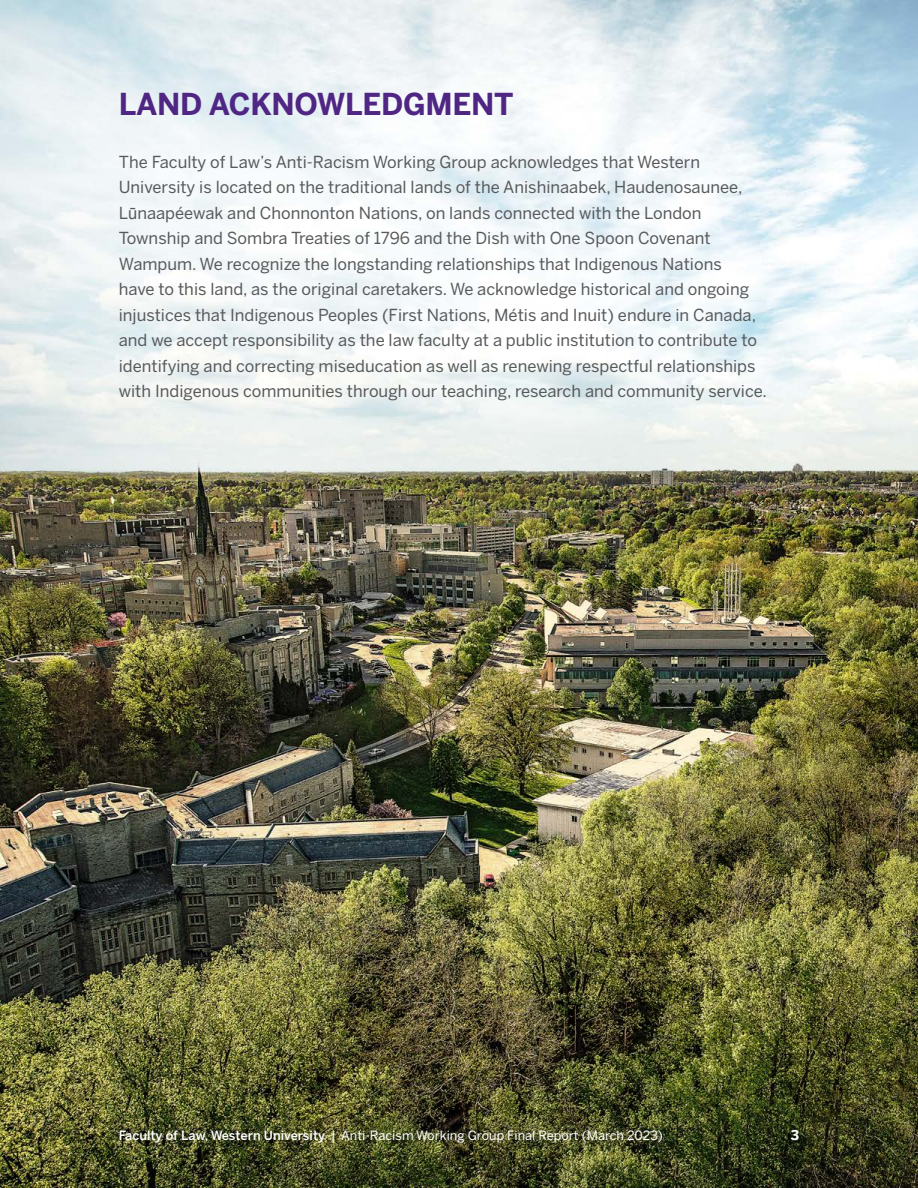
<style>
.page{position:relative;width:918px;height:1188px;background:#fff}
.page>*{position:absolute;margin:0;border:0;box-sizing:border-box;transform-origin:0 0}
.t1{font:700 30px "Benton Sans";letter-spacing:-.01em;color:#4f2683}
.t2{font:16.5px/25.5px "Benton Sans";color:#58595b}
.t3{font:700 13.5px "Benton Sans";color:#fff}
.t4{font:12.75px "Benton Sans";color:#fff}
.s1{font-family:"Arial"}
.s2{font-weight:500}
</style>
<div class="page">
<img style="left:0;top:0;width:918px;height:1188px">
<h1 class="t1" style="left:119px;top:87px;width:396px">LAND ACKNOWLEDGMENT</h1>
<p class="t2" style="left:119px;top:149px;width:650px">The Faculty of Law’s Anti-Racism Working Group acknowledges that Western University is located on the traditional lands of the Anishinaabek, Haudenosaunee, L<span class="s1">ū</span>naapéewak and Chonnonton Nations, on lands connected with the London Township and Sombra Treaties of 1796 and the Dish with One Spoon Covenant Wampum. We recognize the longstanding relationships that Indigenous Nations<br>have to this land, as the original caretakers. We acknowledge historical and ongoing injustices that Indigenous Peoples (First Nations, Métis and Inuit) endure in Canada, and we accept responsibility as the law faculty at a public institution to contribute to identifying and correcting miseducation as well as renewing respectful relationships with Indigenous communities through our teaching, research and community service.</p>
<p class="t4" style="left:119px;top:1128px;width:546px"><span class="s2">Faculty of Law, Western University</span> | Anti-Racism Working Group Final Report (March 2023)</p>
<p class="t3" style="left:791px;top:1127px;width:10px">3</p>
</div>
